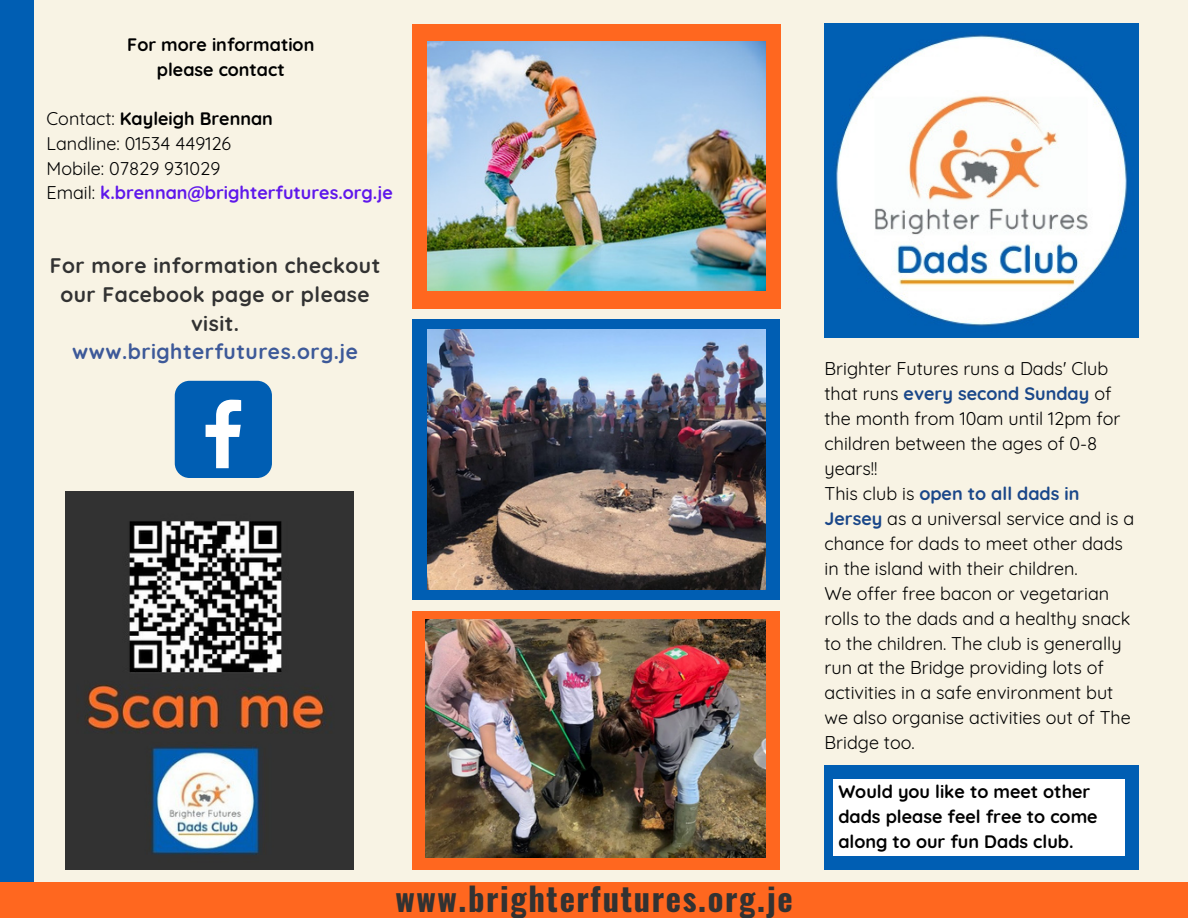
<style>
.page{position:relative;width:1188px;height:918px;background:#f8f3e4}
.page>*{position:absolute;margin:0;border:0;box-sizing:border-box;transform-origin:0 0}
.t1{font:700 32.55px "Oswald";letter-spacing:.05em;color:#323232}
.t2{font:700 21px/28.7px "Quicksand";letter-spacing:.025em;color:#323232;text-align:center}
.t3{font:18px/24.9px "Quicksand";color:#000}
.t4{font:700 18px/24.9px "Quicksand";color:#000}
.t5{font:700 18px "Quicksand";color:#5e17eb}
.s1{font-weight:400}
.s2{font-weight:400;color:#000}
.s3{color:#3d5999}
.s4{font-weight:700;color:#1a4789}
</style>
<div class="page">
<img style="left:825px;top:24px;width:313px;height:314px">
<div style="left:412px;top:24px;width:368px;height:284px;background:#ff671f"></div>
<div style="left:412px;top:319px;width:368px;height:281px;background:#005eb3"></div>
<img style="left:428px;top:329px;width:337px;height:260px">
<div style="left:412px;top:611px;width:368px;height:258px;background:#ff671f"></div>
<img style="left:425px;top:620px;width:340px;height:237px">
<img style="left:428px;top:41px;width:337px;height:250px">
<div style="left:0;top:0;width:34px;height:918px;background:#005eb3"></div>
<div style="left:0;top:883px;width:1188px;height:35px;background:#ff671f"></div>
<img style="left:65px;top:492px;width:288px;height:378px">
<div style="left:175px;top:381px;width:97px;height:97px;background:#005eb3;border-radius:15px"></div>
<svg style="left:206px;top:400px;width:35px;height:68px"></svg>
<div style="left:825px;top:765px;width:314px;height:104px;background:#005eb3"></div>
<div style="left:833px;top:779px;width:292px;height:77px;background:#fff"></div>
<p class="t4" style="left:127px;top:32px;width:189px;text-align:center">For more information please contact</p>
<p class="t4" style="left:47px;top:106px;width:228px"><span class="s1">Contact:</span> Kayleigh Brennan</p>
<p class="t3" style="left:47px;top:131px;width:186px">Landline: 01534 449126</p>
<p class="t3" style="left:47px;top:155px;width:175px">Mobile: 07829 931029</p>
<p class="t5" style="left:47px;top:181px;width:348px"><span class="s2">Email:</span> k.brennan@brighterfutures.org.je</p>
<p class="t2" style="left:50px;top:251px;width:332px">For more information checkout our Facebook page or please visit. <span class="s3">www.brighterfutures.org.je</span></p>
<h3 class="t1" style="left:395px;top:873px;width:399px">www.brighterfutures.org.je</h3>
<h2 class="t3" style="left:825px;top:356px;width:297px">Brighter Futures runs a Dads' Club that runs <span class="s4">every second Sunday</span> of the month from 10am until 12pm for children between the ages of 0-8 years!!</h2>
<p class="t3" style="left:825px;top:481px;width:311px">This club is <span class="s4">open to all dads in Jersey</span> as a universal service and is a chance for dads to meet other dads in the island with their children.</p>
<p class="t3" style="left:825px;top:580px;width:308px">We offer free bacon or vegetarian rolls to the dads and a healthy snack to the children. The club is generally run at the Bridge providing lots of activities in a safe environment but we also organise activities out of The<br>Bridge too.</p>
<p class="t4" style="left:838px;top:779px;width:261px">Would you like to meet other dads please feel free to come along to our fun Dads club.</p>
</div>
